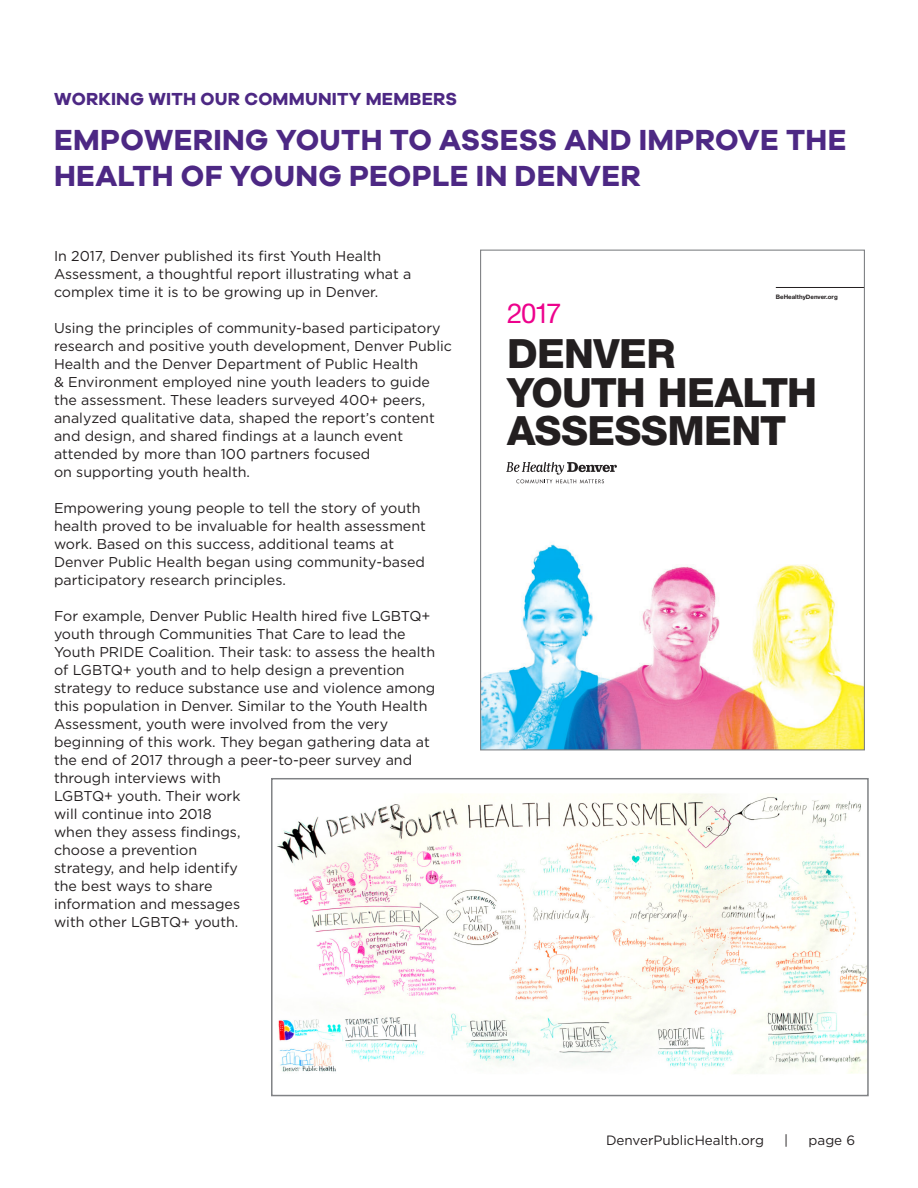
<style>
.page{position:relative;width:918px;height:1188px;background:#fff}
.page>*{position:absolute;margin:0;border:0;box-sizing:border-box;transform-origin:0 0}
.t1{font:800 40.35px/38.5px "Helvetica Neue LT Pro";letter-spacing:-.015em;color:#231f20}
.Heading-_CAPS_LG{font:700 30px/36px "Galano Grotesque";letter-spacing:.01em;color:#4d2884}
.t2{font:27.6px "Helvetica Neue LT Pro";color:#ed028c}
.Heading-_caps_sm{font:700 18px "Galano Grotesque";letter-spacing:.01em;color:#4d2884}
.Text{font:14.25px/18px "Gotham";color:#231f20}
.Text-2{font:13.5px "Gotham";color:#231f20}
.t3{font:700 6.15px "Helvetica Neue";letter-spacing:.005em;color:#231f20}
</style>
<div class="page">
<img style="left:482px;top:287px;width:381px;height:461px">
<hr style="left:776px;top:287px;width:88px;height:1px;background:#231f20">
<svg style="left:506px;top:462px;width:111px;height:21px"></svg>
<svg style="left:271px;top:778px;width:598px;height:319px"></svg>
<p class="Heading-_caps_sm" style="left:54px;top:87px;width:404px">WORKING WITH OUR COMMUNITY MEMBERS</p>
<p class="Heading-_CAPS_LG" style="left:54px;top:121px;width:794px">EMPOWERING YOUTH TO ASSESS AND IMPROVE THE<br>HEALTH OF YOUNG PEOPLE IN DENVER</p>
<p class="Text" style="left:54px;top:247px;width:359px">In 2017, Denver published its first Youth Health<br>Assessment, a thoughtful report illustrating what a complex time it is to be growing up in Denver.</p>
<p class="Text" style="left:54px;top:319px;width:400px">Using the principles of community-based participatory research and positive youth development, Denver Public Health and the Denver Department of Public Health<br>&amp; Environment employed nine youth leaders to guide the assessment. These leaders surveyed 400+ peers, analyzed qualitative data, shaped the report’s content and design, and shared findings at a launch event attended by more than 100 partners focused<br>on supporting youth health.</p>
<p class="Text" style="left:54px;top:499px;width:373px">Empowering young people to tell the story of youth health proved to be invaluable for health assessment work. Based on this success, additional teams at Denver Public Health began using community-based participatory research principles.</p>
<p class="Text" style="left:54px;top:607px;width:383px">For example, Denver Public Health hired five LGBTQ+ youth through Communities That Care to lead the Youth PRIDE Coalition. Their task: to assess the health of LGBTQ+ youth and to help design a prevention strategy to reduce substance use and violence among this population in Denver. Similar to the Youth Health Assessment, youth were involved from the very beginning of this work. They began gathering data at the end of 2017 through a peer-to-peer survey and through interviews with<br>LGBTQ+ youth. Their work<br>will continue into 2018<br>when they assess findings,<br>choose a prevention<br>strategy, and help identify<br>the best ways to share<br>information and messages<br>with other LGBTQ+ youth.</p>
<p class="t3" style="left:776px;top:292px;width:63px">BeHealthyDenver.org</p>
<p class="t2" style="left:507px;top:297px;width:56px">2017</p>
<p class="t1" style="left:507px;top:335px;width:311px">DENVER<br>YOUTH HEALTH<br>ASSESSMENT</p>
<p class="Text-2" style="left:606px;top:1131px;width:159px">DenverPublicHealth.org</p>
<p class="Text-2" style="left:784px;top:1131px;width:6px">|</p>
<p class="Text-2" style="left:809px;top:1131px;width:48px">page 6</p>
</div>
